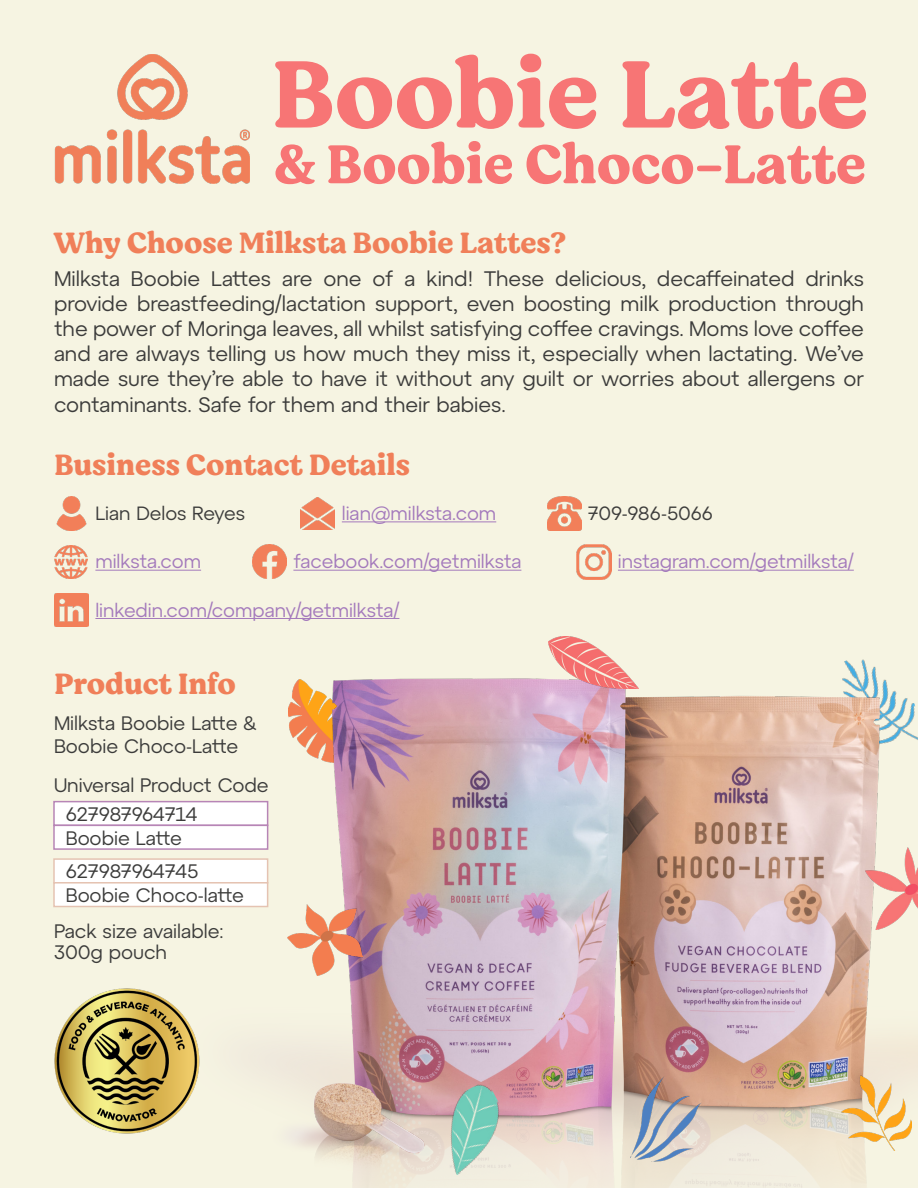
<style>
.page{position:relative;width:918px;height:1188px;background:#f6f4e2}
.page>*{position:absolute;margin:0;border:0;box-sizing:border-box;transform-origin:0 0}
.t1{font:700 97.5px "Moranga";color:#f77575}
.t2{font:700 55.8px "Moranga";color:#f77575}
.t3{font:700 30px "Moranga";color:#f07f59}
.Paragraph_Style_1{font:21px/25.2px "Atyp Text";color:#3c3c3b;text-align:justify}
.Paragraph_Style_1-2{font:19.5px/23.4px "Atyp Text";color:#3c3c3b}
.Paragraph_Style_1-3{font:19.2px "Atyp Text";color:#a47abc}
.Paragraph_Style_1-4{font:19.2px "Atyp Text";color:#3c3c3b}
</style>
<div class="page">
<img style="left:844px;top:659px;width:32px;height:11px">
<img style="left:158px;top:670px;width:760px;height:518px">
<img style="left:841px;top:1075px;width:70px;height:76px">
<img style="left:549px;top:636px;width:90px;height:53px">
<img style="left:287px;top:904px;width:75px;height:71px">
<img style="left:424px;top:1080px;width:96px;height:95px">
<img style="left:865px;top:848px;width:53px;height:82px">
<img style="left:631px;top:1077px;width:71px;height:85px">
<div style="left:53px;top:858px;width:215px;height:26px;background:#fff;border:2px solid #e5c3b2"></div>
<div style="left:53px;top:882px;width:215px;height:25px;background:#fff;border:2px solid #e5c3b2"></div>
<img style="left:54px;top:54px;width:196px;height:130px">
<img style="left:56px;top:497px;width:31px;height:33px">
<hr style="left:342px;top:521px;width:154px;height:1px;background:#a47abc">
<img style="left:301px;top:497px;width:33px;height:33px">
<img style="left:547px;top:497px;width:34px;height:33px">
<hr style="left:95px;top:570px;width:106px;height:1px;background:#a47abc">
<img style="left:55px;top:545px;width:33px;height:34px">
<hr style="left:293px;top:570px;width:228px;height:1px;background:#a47abc">
<img style="left:252px;top:545px;width:34px;height:34px">
<hr style="left:618px;top:570px;width:236px;height:1px;background:#a47abc">
<img style="left:577px;top:545px;width:34px;height:34px">
<hr style="left:95px;top:618px;width:304px;height:1px;background:#a47abc">
<img style="left:55px;top:593px;width:33px;height:34px">
<div style="left:53px;top:801px;width:215px;height:25px;background:#fff;border:2px solid #b785b6"></div>
<div style="left:53px;top:825px;width:215px;height:25px;background:#fff;border:2px solid #b785b6"></div>
<img style="left:54px;top:988px;width:146px;height:146px">
<p class="t1" style="left:271px;top:26px;width:599px">Boobie Latte</p>
<p class="t2" style="left:274px;top:125px;width:593px">&amp; Boobie Choco-Latte</p>
<p class="t3" style="left:54px;top:222px;width:514px">Why Choose Milksta Boobie Lattes?</p>
<p class="Paragraph_Style_1" style="left:54px;top:265px;width:812px">Milksta Boobie Lattes are one of a kind! These delicious, decaffeinated drinks provide breastfeeding/lactation support, even boosting milk production through the power of Moringa leaves, all whilst satisfying coffee cravings. Moms love coffee and are always telling us how much they miss it, especially when lactating. We’ve made sure they’re able to have it without any guilt or worries about allergens or contaminants. Safe for them and their babies.</p>
<p class="t3" style="left:54px;top:444px;width:358px">Business Contact Details</p>
<p class="Paragraph_Style_1-4" style="left:95px;top:499px;width:151px">Lian Delos Reyes</p>
<p class="Paragraph_Style_1-3" style="left:342px;top:499px;width:156px">lian@milksta.com</p>
<p class="Paragraph_Style_1-4" style="left:588px;top:499px;width:126px">709-986-5066</p>
<p class="Paragraph_Style_1-3" style="left:95px;top:547px;width:107px">milksta.com</p>
<p class="Paragraph_Style_1-3" style="left:293px;top:547px;width:230px">facebook.com/getmilksta</p>
<p class="Paragraph_Style_1-3" style="left:618px;top:547px;width:237px">instagram.com/getmilksta/</p>
<p class="Paragraph_Style_1-3" style="left:95px;top:595px;width:306px">linkedin.com/company/getmilksta/</p>
<p class="t3" style="left:54px;top:662px;width:183px">Product Info</p>
<p class="Paragraph_Style_1-2" style="left:54px;top:710px;width:204px">Milksta Boobie Latte &amp;<br>Boobie Choco-Latte</p>
<p class="Paragraph_Style_1-2" style="left:54px;top:773px;width:216px">Universal Product Code</p>
<p class="Paragraph_Style_1-2" style="left:66px;top:801px;width:133px">627987964714</p>
<p class="Paragraph_Style_1-2" style="left:66px;top:825px;width:118px">Boobie Latte</p>
<p class="Paragraph_Style_1-2" style="left:66px;top:858px;width:134px">627987964745</p>
<p class="Paragraph_Style_1-2" style="left:66px;top:882px;width:180px">Boobie Choco-latte</p>
<p class="Paragraph_Style_1-2" style="left:54px;top:918px;width:171px">Pack size available:</p>
<p class="Paragraph_Style_1-2" style="left:54px;top:939px;width:115px">300g pouch</p>
</div>
